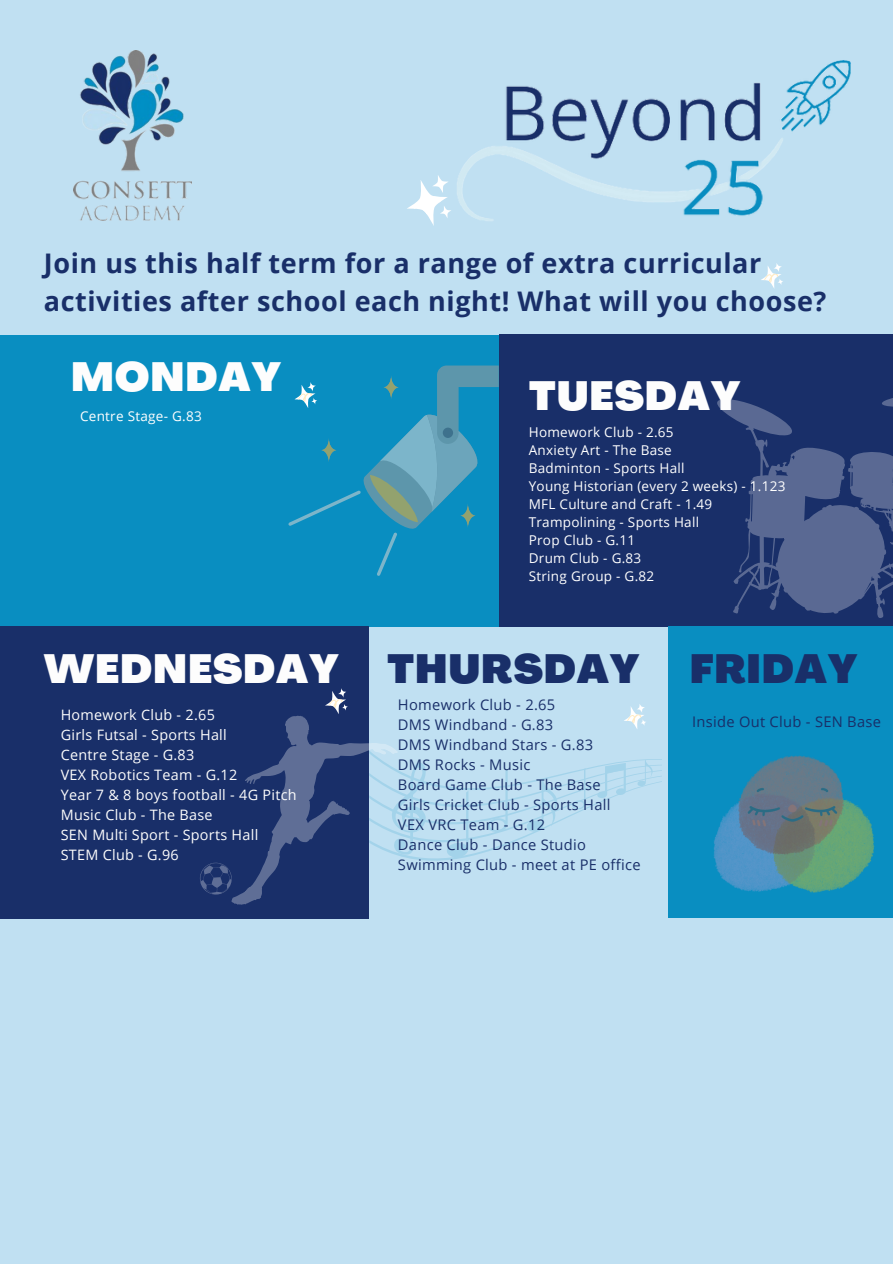
<style>
.page{position:relative;width:893px;height:1264px;background:#fff}
.page>*{position:absolute;margin:0;border:0;box-sizing:border-box;transform-origin:0 0}
.t1{font:900 40.05px "Agrandir";letter-spacing:.02em;color:#fdfdfd}
.t2{font:900 40.05px "Agrandir";letter-spacing:.02em;color:#192f69}
.t3{font:700 27px/37.2px "Open Sans";letter-spacing:.02em;color:#192f69}
.t4{font:14.7px "Open Sans";letter-spacing:.02em;color:#192f69}
.t5{font:14.4px "Open Sans";letter-spacing:.02em;color:#fdfdfd}
.t6{font:13.5px "Open Sans";letter-spacing:.02em;color:#fff}
</style>
<div class="page">
<div style="left:0;top:0;width:892px;height:1263px;background:#c0e0f2"></div>
<div style="left:0;top:335px;width:498px;height:291px;background:#098ec1"></div>
<div style="left:499px;top:334px;width:393px;height:292px;background:#192f69"></div>
<svg style="left:407px;top:175px;width:39px;height:51px"></svg>
<div style="left:668px;top:626px;width:224px;height:292px;background:#098ec1"></div>
<svg style="left:761px;top:263px;width:22px;height:26px"></svg>
<img style="left:73px;top:50px;width:118px;height:170px">
<img style="left:446px;top:60px;width:405px;height:161px">
<div style="left:0;top:626px;width:369px;height:293px;background:#192f69"></div>
<svg style="left:200px;top:688px;width:461px;height:216px"></svg>
<img style="left:714px;top:755px;width:160px;height:137px">
<svg style="left:288px;top:365px;width:210px;height:211px"></svg>
<svg style="left:717px;top:398px;width:175px;height:220px"></svg>
<p class="t3" style="left:44px;top:244px;width:784px">Join us this half term for a range of extra curricular activities after school each night! What will you choose?</p>
<p class="t1" style="left:71px;top:361px;width:211px">MONDAY</p>
<p class="t6" style="left:80px;top:407px;width:123px">Centre Stage- G.83</p>
<p class="t1" style="left:44px;top:652px;width:296px">WEDNESDAY</p>
<p class="t5" style="left:61px;top:704px;width:156px">Homework Club - 2.65</p>
<p class="t5" style="left:61px;top:724px;width:167px">Girls Futsal - Sports Hall</p>
<p class="t5" style="left:61px;top:744px;width:135px">Centre Stage - G.83</p>
<p class="t5" style="left:61px;top:764px;width:178px">VEX Robotics Team - G.12</p>
<p class="t5" style="left:61px;top:785px;width:237px">Year 7 &amp; 8 boys football - 4G Pitch</p>
<p class="t5" style="left:61px;top:805px;width:153px">Music Club - The Base</p>
<p class="t5" style="left:61px;top:825px;width:199px">SEN Multi Sport - Sports Hall</p>
<p class="t5" style="left:61px;top:845px;width:119px">STEM Club - G.96</p>
<p class="t1" style="left:528px;top:380px;width:213px">TUESDAY</p>
<p class="t6" style="left:528px;top:422px;width:146px">Homework Club - 2.65</p>
<h1 class="t6" style="left:528px;top:440px;width:145px">Anxiety Art - The Base</h1>
<p class="t6" style="left:528px;top:458px;width:157px">Badminton - Sports Hall</p>
<p class="t6" style="left:528px;top:476px;width:258px">Young Historian (every 2 weeks) - 1.123</p>
<p class="t6" style="left:528px;top:494px;width:185px">MFL Culture and Craft - 1.49</p>
<h1 class="t6" style="left:528px;top:512px;width:172px">Trampolining - Sports Hall</h1>
<p class="t6" style="left:528px;top:530px;width:108px">Prop Club - G.11</p>
<p class="t6" style="left:528px;top:548px;width:114px">Drum Club - G.83</p>
<p class="t6" style="left:528px;top:566px;width:127px">String Group - G.82</p>
<h2 class="t2" style="left:387px;top:652px;width:254px">THURSDAY</h2>
<p class="t4" style="left:398px;top:694px;width:159px">Homework Club - 2.65</p>
<p class="t4" style="left:398px;top:714px;width:157px">DMS Windband - G.83</p>
<p class="t4" style="left:398px;top:734px;width:197px">DMS Windband Stars - G.83</p>
<p class="t4" style="left:398px;top:754px;width:134px">DMS Rocks - Music</p>
<p class="t4" style="left:398px;top:774px;width:204px">Board Game Club - The Base</p>
<p class="t4" style="left:398px;top:794px;width:214px">Girls Cricket Club - Sports Hall</p>
<p class="t4" style="left:398px;top:814px;width:149px">VEX VRC Team - G.12</p>
<h1 class="t4" style="left:398px;top:834px;width:189px">Dance Club - Dance Studio</h1>
<p class="t4" style="left:398px;top:854px;width:244px">Swimming Club - meet at PE office</p>
<h1 class="t2" style="left:689px;top:652px;width:169px">FRIDAY</h1>
<p class="t4" style="left:692px;top:711px;width:190px">Inside Out Club - SEN Base</p>
</div>
